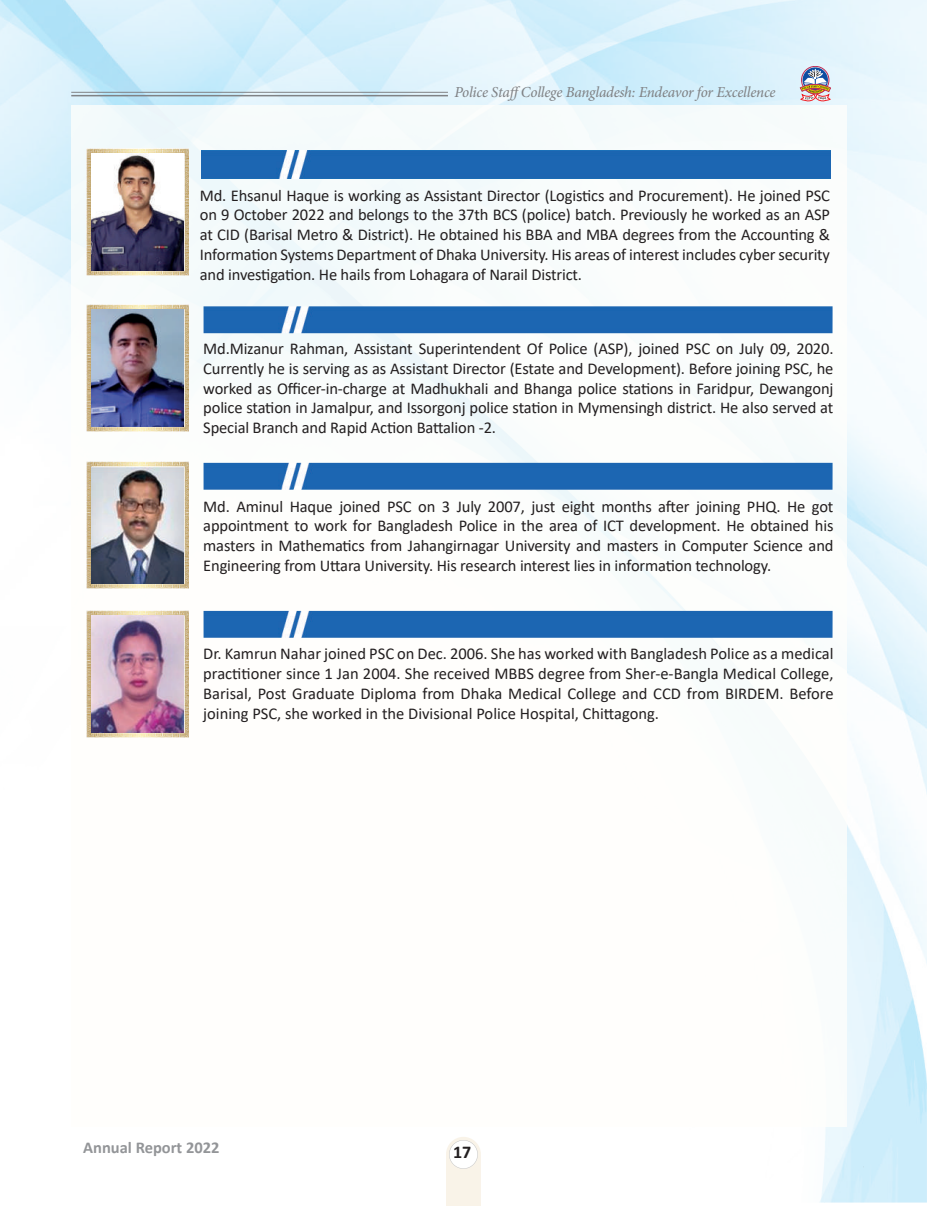
<style>
.page{position:relative;width:927px;height:1206px;background:#fff}
.page>*{position:absolute;margin:0;border:0;box-sizing:border-box;transform-origin:0 0}
.t1{font:700 18px "Calibri";color:#231f20}
.t2{font:16.5px/19.8px "Calibri";letter-spacing:-.01em;color:#231f20;text-align:justify}
.t3{font:700 16.5px "Calibri";color:#939598}
.t4{font:italic 15px "Adobe Hebrew";letter-spacing:-.015em;color:#808285}
</style>
<div class="page">
<img style="left:0;top:0;width:102px;height:356px">
<img style="left:515px;top:0;width:411px;height:155px">
<img style="left:846px;top:155px;width:80px;height:628px">
<img style="left:824px;top:783px;width:102px;height:419px">
<img style="left:72px;top:105px;width:774px;height:1020px">
<hr style="left:446px;top:1202px;width:35px;height:3px;background:#f3e7d2">
<svg style="left:449px;top:1139px;width:29px;height:29px"></svg>
<hr style="left:71px;top:95px;width:377px;height:1px;background:#808285">
<hr style="left:71px;top:92px;width:377px;height:1px;background:#808285">
<div style="left:801px;top:66px;width:28px;height:28px;border:1px solid #bf2a54;border-radius:50%"></div>
<svg style="left:802px;top:67px;width:25px;height:26px"></svg>
<svg style="left:799px;top:69px;width:31px;height:32px"></svg>
<img style="left:86px;top:149px;width:103px;height:126px">
<div style="left:202px;top:151px;width:628px;height:28px;background:#1c66b2"></div>
<img style="left:91px;top:154px;width:93px;height:116px">
<div style="left:203px;top:462px;width:629px;height:27px;background:#1c66b2"></div>
<img style="left:86px;top:462px;width:103px;height:126px">
<img style="left:91px;top:467px;width:93px;height:116px">
<div style="left:203px;top:610px;width:629px;height:27px;background:#1c66b2"></div>
<img style="left:86px;top:610px;width:103px;height:127px">
<img style="left:91px;top:615px;width:93px;height:117px">
<div style="left:203px;top:306px;width:629px;height:27px;background:#1c66b2"></div>
<img style="left:86px;top:304px;width:103px;height:127px">
<img style="left:91px;top:309px;width:93px;height:117px">
<p class="t4" style="left:454px;top:83px;width:323px">Police StaffCollege Bangladesh: Endeavor for Excellence</p>
<p class="t2" style="left:200px;top:185px;width:631px">Md. Ehsanul Haque is working as Assistant Director (Logistics and Procurement). He joined PSC on 9 October 2022 and belongs to the 37th BCS (police) batch. Previously he worked as an ASP at CID (Barisal Metro &amp; District). He obtained his BBA and MBA degrees from the Accounting &amp; Information Systems Department of Dhaka University. His areas of interest includes cyber security and investigation. He hails from Lohagara of Narail District.</p>
<p class="t2" style="left:203px;top:338px;width:631px">Md.Mizanur Rahman, Assistant Superintendent Of Police (ASP), joined PSC on July 09, 2020.<br>Currently he is serving as as Assistant Director (Estate and Development). Before joining PSC, he worked as Officer-in-charge at Madhukhali and Bhanga police stations in Faridpur, Dewangonj police station in Jamalpur, and Issorgonj police station in Mymensingh district. He also served at Special Branch and Rapid Action Battalion -2.</p>
<p class="t2" style="left:203px;top:495px;width:631px">Md. Aminul Haque joined PSC on 3 July 2007, just eight months after joining PHQ. He got appointment to work for Bangladesh Police in the area of ICT development. He obtained his masters in Mathematics from Jahangirnagar University and masters in Computer Science and Engineering from Uttara University. His research interest lies in information technology.</p>
<p class="t2" style="left:203px;top:643px;width:632px">Dr. Kamrun Nahar joined PSC on Dec. 2006. She has worked with Bangladesh Police as a medical practitioner since 1 Jan 2004. She received MBBS degree from Sher-e-Bangla Medical College, Barisal, Post Graduate Diploma from Dhaka Medical College and CCD from BIRDEM. Before joining PSC, she worked in the Divisional Police Hospital, Chittagong.</p>
<p class="t3" style="left:83px;top:1135px;width:138px">Annual Report 2022</p>
<p class="t1" style="left:453px;top:1139px;width:20px">17</p>
</div>
